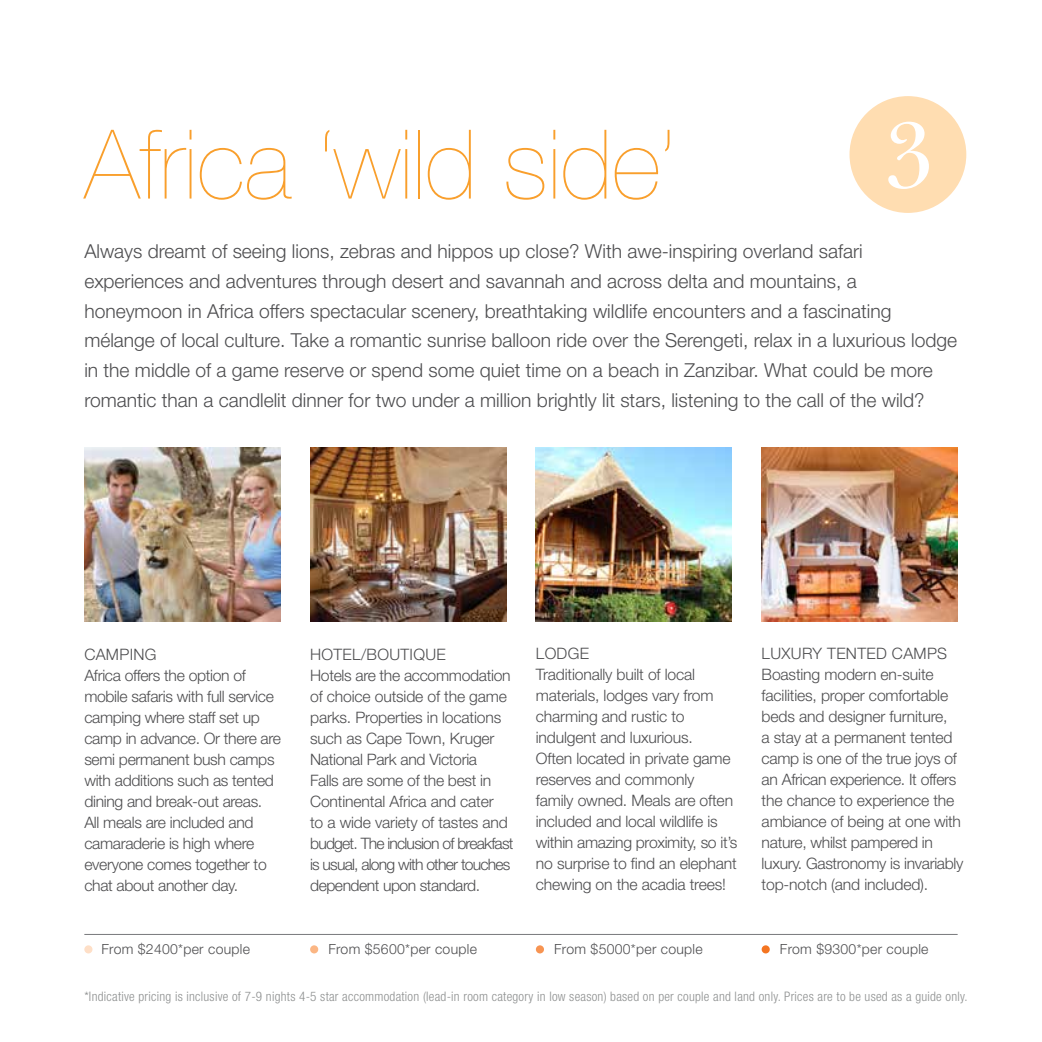
<style>
.page{position:relative;width:1042px;height:1042px;background:#fff}
.page>*{position:absolute;margin:0;border:0;box-sizing:border-box;transform-origin:0 0}
.t1{font:200 96.25px "Helvetica Neue LT Std";color:#f99f2c}
.t2{font:95.9px "Baskerville BT";color:#fff}
.t3{font:300 19.25px/29.8px "Helvetica Neue LT Std";color:#4d4d4f}
.t4{font:300 15.75px/21px "Helvetica Neue LT Std";letter-spacing:-.01em;color:#4d4d4f}
.t5{font:300 14px "Helvetica Neue LT Std";letter-spacing:.02em;color:#4d4d4f}
.t6{font:300 condensed 13.12px "Helvetica Neue LT Std";letter-spacing:.02em;color:#8e9090}
</style>
<div class="page">
<div style="left:310px;top:945px;width:8px;height:8px;background:#fbb684;border-radius:50%"></div>
<img style="left:761px;top:447px;width:196px;height:174px">
<img style="left:536px;top:447px;width:196px;height:174px">
<img style="left:310px;top:447px;width:196px;height:174px">
<img style="left:84px;top:447px;width:196px;height:174px">
<hr style="left:84px;top:934px;width:873px;height:1px;background:#77787b">
<div style="left:84px;top:945px;width:8px;height:8px;background:#fedfc7;border-radius:50%"></div>
<div style="left:536px;top:945px;width:8px;height:8px;background:#f79452;border-radius:50%"></div>
<div style="left:761px;top:945px;width:9px;height:8px;background:#f47521;border-radius:50%"></div>
<div style="left:849px;top:96px;width:117px;height:117px;background:#ffddb1;border-radius:50%"></div>
<h1 class="t1" style="left:84px;top:109px;width:594px">Africa ‘wild side’</h1>
<h2 class="t2" style="left:883px;top:96px;width:54px">3</h2>
<p class="t3" style="left:84px;top:236px;width:874px">Always dreamt of seeing lions, zebras and hippos up close? With awe-inspiring overland safari experiences and adventures through desert and savannah and across delta and mountains, a honeymoon in Africa offers spectacular scenery, breathtaking wildlife encounters and a fascinating mélange of local culture. Take a romantic sunrise balloon ride over the Serengeti, relax in a luxurious lodge in the middle of a game reserve or spend some quiet time on a beach in Zanzibar. What could be more romantic than a candlelit dinner for two under a million brightly lit stars, listening to the call of the wild?</p>
<p class="t4" style="left:84px;top:643px;width:198px">CAMPING<br>Africa offers the option of mobile safaris with full service camping where staff set up camp in advance. Or there are semi permanent bush camps with additions such as tented dining and break-out areas.<br>All meals are included and camaraderie is high where everyone comes together to chat about another day.</p>
<p class="t4" style="left:310px;top:643px;width:205px">HOTEL/BOUTIQUE<br>Hotels are the accommodation of choice outside of the game parks. Properties in locations such as Cape Town, Kruger<br>National Park and Victoria<br>Falls are some of the best in<br>Continental Africa and cater<br>to a wide variety of tastes and budget. The inclusion of breakfast is usual, along with other touches dependent upon standard.</p>
<p class="t4" style="left:536px;top:643px;width:203px">LODGE<br>Traditionally built of local materials, lodges vary from charming and rustic to indulgent and luxurious.<br>Often located in private game reserves and commonly<br>family owned. Meals are often included and local wildlife is within amazing proximity, so it’s no surprise to find an elephant chewing on the acadia trees!</p>
<p class="t4" style="left:761px;top:643px;width:203px">LUXURY TENTED CAMPS<br>Boasting modern en-suite facilities, proper comfortable beds and designer furniture,<br>a stay at a permanent tented camp is one of the true joys of an African experience. It offers the chance to experience the ambiance of being at one with nature, whilst pampered in luxury. Gastronomy is invariably top-notch (and included).</p>
<p class="t5" style="left:101px;top:941px;width:150px">From $2400*per couple</p>
<p class="t5" style="left:328px;top:941px;width:150px">From $5600*per couple</p>
<p class="t5" style="left:554px;top:941px;width:150px">From $5000*per couple</p>
<p class="t5" style="left:780px;top:941px;width:150px">From $9300*per couple</p>
<p class="t6" style="left:84px;top:989px;width:885px">*Indicative pricing is inclusive of 7-9 nights 4-5 star accommodation (lead-in room category in low season) based on per couple and land only. Prices are to be used as a guide only.</p>
</div>
